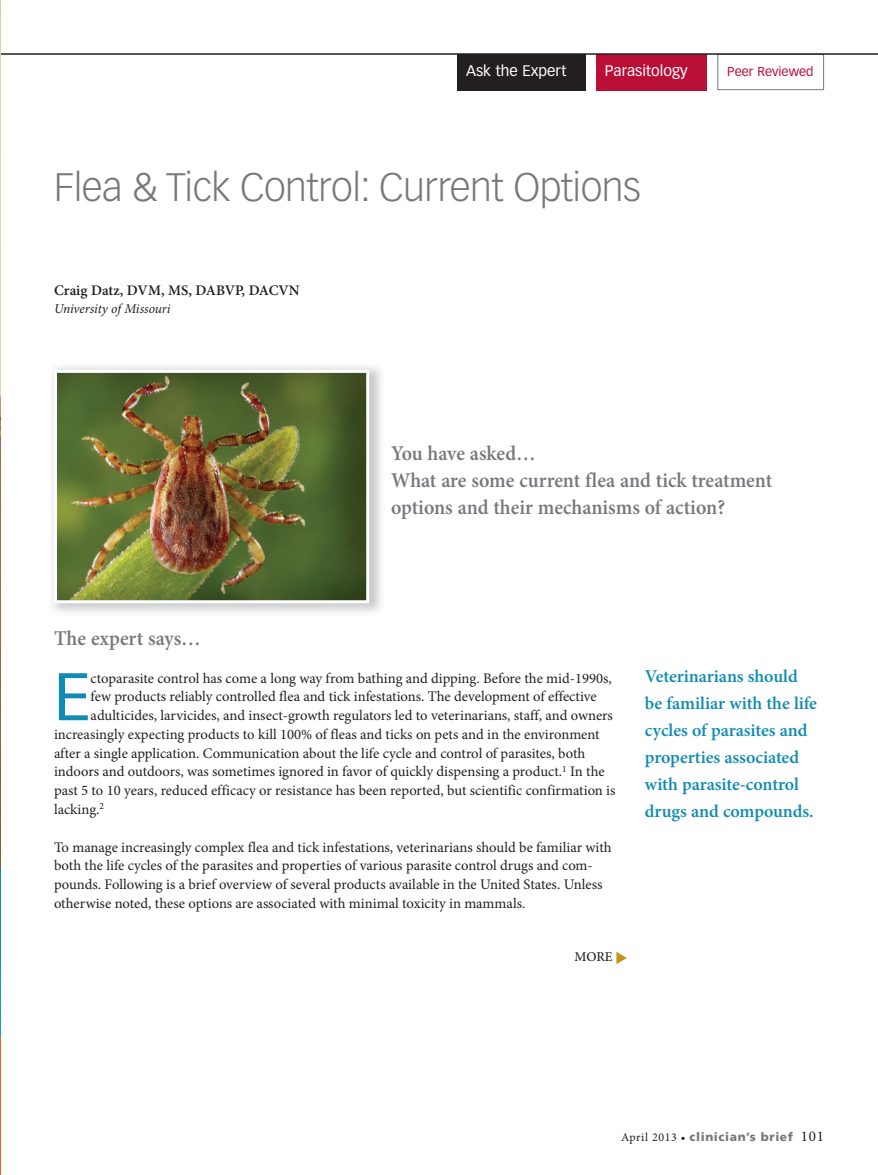
<style>
.page{position:relative;width:878px;height:1175px;background:#fff}
.page>*{position:absolute;margin:0;border:0;box-sizing:border-box;transform-origin:0 0}
.t1{font:66px "Vectora LT Std";color:#108bb3}
.t2{font:300 39px "Vectora LT Std";letter-spacing:-.015em;color:#76787b}
.t3{font:600 21px/27px "Minion Pro";color:#76787b;scale:.95 1}
.t4{font:600 18px/27px "Minion Pro";letter-spacing:-.005em;color:#108bb3}
.t5{font:15px "Vectora LT Std";color:#fff}
.t6{font:14.7px/18.8px "Minion Pro";color:#231f20}
.t7{font:600 14.7px "Minion Pro";color:#231f20}
.t8{font:italic 13.5px "Minion Pro";letter-spacing:-.01em;color:#231f20}
.t9{font:500 13.5px "Minion Pro";color:#231f20}
.t10{font:12.75px "Vectora LT Std";color:#b90f36}
.t11{font:900 12px "Frutiger";letter-spacing:.05em;color:#76787b}
.s1{font-family:"Minion Pro";font-weight:400;color:#231f20}
.s2{font-family:"Minion Pro";font-weight:400;font-size:15px;color:#231f20}
</style>
<div class="page">
<div style="left:717px;top:54px;width:107px;height:36px;border:1px solid #76787b"></div>
<div style="left:457px;top:54px;width:128px;height:36px;background:#231f20"></div>
<div style="left:596px;top:54px;width:110px;height:36px;background:#b90f36"></div>
<hr style="left:0;top:53px;width:878px;height:2px;background:#231f20">
<img style="left:52px;top:366px;width:329px;height:246px">
<img style="left:58px;top:374px;width:307px;height:225px">
<div style="left:54px;top:370px;width:315px;height:233px;border:3px solid #fff"></div>
<svg style="left:616px;top:952px;width:11px;height:12px"></svg>
<img style="left:0;top:0;width:1px;height:868px">
<img style="left:0;top:868px;width:1px;height:169px">
<hr style="left:0;top:1037px;width:1px;height:137px;background:#f26221">
<p class="t5" style="left:466px;top:65px;width:102px">Ask the Expert</p>
<p class="t5" style="left:605px;top:65px;width:84px">Parasitology</p>
<p class="t10" style="left:727px;top:66px;width:88px">Peer Reviewed</p>
<h2 class="t2" style="left:54px;top:170px;width:588px">Flea &amp; Tick Control: Current Options</h2>
<p class="t7" style="left:54px;top:285px;width:247px">Craig Datz, DVM, MS, DABVP, DACVN</p>
<p class="t8" style="left:54px;top:303px;width:118px">University of Missouri</p>
<h3 class="t3" style="left:391px;top:442px;width:403px">You have asked…<br>What are some current flea and tick treatment options and their mechanisms of action?</h3>
<h3 class="t3" style="left:54px;top:627px;width:156px">The expert says…</h3>
<h1 class="t1" style="left:54px;top:669px;width:38px">E</h1>
<p class="t6" style="left:91px;top:670px;width:523px">ctoparasite control has come a long way from bathing and dipping. Before the mid-1990s,</p>
<p class="t6" style="left:91px;top:688px;width:507px">few products reliably controlled flea and tick infestations. The development of effective</p>
<p class="t6" style="left:91px;top:707px;width:524px">adulticides, larvicides, and insect-growth regulators led to veterinarians, staff, and owners</p>
<p class="t6" style="left:54px;top:726px;width:547px">increasingly expecting products to kill 100% of fleas and ticks on pets and in the environment</p>
<p class="t6" style="left:54px;top:745px;width:533px">after a single application. Communication about the life cycle and control of parasites, both</p>
<p class="t6" style="left:54px;top:763px;width:552px">indoors and outdoors, was sometimes ignored in favor of quickly dispensing a product.<sup>1</sup> In the</p>
<p class="t6" style="left:54px;top:782px;width:563px">past 5 to 10 years, reduced efficacy or resistance has been reported, but scientific confirmation is</p>
<p class="t6" style="left:54px;top:801px;width:52px">lacking.<sup>2</sup></p>
<p class="t6" style="left:54px;top:838px;width:559px">To manage increasingly complex flea and tick infestations, veterinarians should be familiar with both the life cycles of the parasites and properties of various parasite control drugs and com&shy;pounds. Following is a brief overview of several products available in the United States. Unless otherwise noted, these options are associated with minimal toxicity in mammals.</p>
<p class="t9" style="left:574px;top:951px;width:40px">MORE</p>
<p class="t4" style="left:645px;top:664px;width:173px">Veterinarians should be familiar with the life cycles of parasites and properties associated with parasite-control drugs and compounds.</p>
<p class="t11" style="left:621px;top:1131px;width:204px"><span class="s1">April 2013 •</span> clinician’s brief <span class="s2">101</span></p>
</div>
